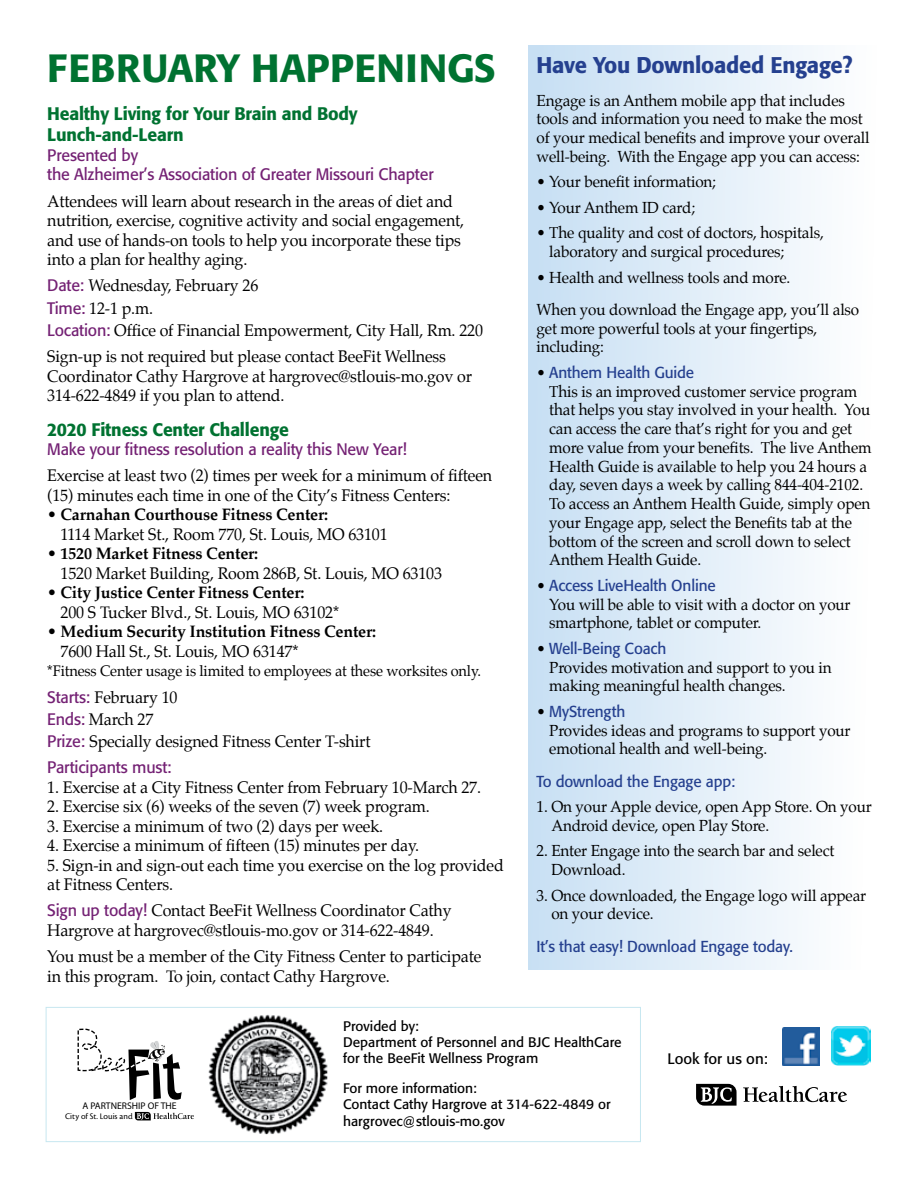
<style>
.page{position:relative;width:918px;height:1188px;background:#fff}
.page>*{position:absolute;margin:0;border:0;box-sizing:border-box;transform-origin:0 0}
.t1{font:500 22.5px "Formata";letter-spacing:-.01em;color:#25408f}
.t2{font:500 18px/21px "Formata";letter-spacing:-.01em;color:#007231}
.t3{font:16.5px/19.5px "Palatino";letter-spacing:-.01em;color:#000}
.t4{font:16.5px/19.5px "Formata";letter-spacing:-.01em;color:#742174}
.t5{font:700 16.5px/19.5px "Palatino";letter-spacing:-.01em;color:#000}
.t6{font:15.75px/18.8px "Palatino";letter-spacing:-.01em;color:#000}
.t7{font:15.75px "Formata";letter-spacing:-.01em;color:#25408f}
.t8{font:15px "Palatino";letter-spacing:-.01em;color:#000}
.t9{font:15px "Formata";color:#000}
.t10{font:13.65px/16.5px "Formata";color:#000}
.t11{font:9.75px "Myriad Pro";color:#000}
.t12{font:8.85px "Cronos MM 408 11";color:#000}
.s1{font-size:39px;color:#007231}
.s2{font-family:"Palatino";color:#000}
.s3{font-family:"Formata";color:#742174}
.s4{font-weight:700}
.s5{font-weight:400}
</style>
<div class="page">
<div style="left:528px;top:45px;width:359px;height:924px;background:linear-gradient(to right,#c7dff3,#fff)"></div>
<div style="left:46px;top:1007px;width:595px;height:135px;border:1px solid #c7e7f0"></div>
<svg style="left:743px;top:1086px;width:104px;height:16px"></svg>
<svg style="left:696px;top:1084px;width:41px;height:22px"></svg>
<img style="left:782px;top:1027px;width:38px;height:38px">
<img style="left:831px;top:1026px;width:39px;height:39px">
<img style="left:208px;top:1014px;width:119px;height:120px">
<svg style="left:78px;top:1029px;width:104px;height:71px"></svg>
<svg style="left:135px;top:1112px;width:59px;height:8px"></svg>
<h1 class="t1" style="left:47px;top:52px;width:807px"><span class="s1">FEBRUARY HAPPENINGS</span> Have You Downloaded Engage?</h1>
<p class="t6" style="left:537px;top:92px;width:335px">Engage is an Anthem mobile app that includes tools and information you need to make the most of your medical benefits and improve your overall well-being. With the Engage app you can access:</p>
<p class="t6" style="left:537px;top:174px;width:181px">• Your benefit information;</p>
<p class="t6" style="left:537px;top:199px;width:160px">• Your Anthem ID card;</p>
<p class="t6" style="left:549px;top:225px;width:276px;text-indent:-13px">• The quality and cost of doctors, hospitals, laboratory and surgical procedures;</p>
<p class="t6" style="left:537px;top:262px;width:324px;line-height:32.2px">• Health and wellness tools and more.<br>When you download the Engage app, you’ll also</p>
<p class="t6" style="left:537px;top:320px;width:282px">get more powerful tools at your fingertips, including:</p>
<p class="t7" style="left:537px;top:363px;width:159px"><span class="s2">•</span> Anthem Health Guide</p>
<p class="t6" style="left:549px;top:383px;width:324px">This is an improved customer service program that helps you stay involved in your health. You can access the care that’s right for you and get more value from your benefits. The live Anthem Health Guide is available to help you 24 hours a day, seven days a week by calling 844-404-2102.<br>To access an Anthem Health Guide, simply open your Engage app, select the Benefits tab at the bottom of the screen and scroll down to select Anthem Health Guide.</p>
<p class="t7" style="left:537px;top:576px;width:181px"><span class="s2">•</span> Access LiveHealth Online</p>
<p class="t6" style="left:549px;top:596px;width:303px">You will be able to visit with a doctor on your smartphone, tablet or computer.</p>
<p class="t7" style="left:537px;top:639px;width:131px"><span class="s2">•</span> Well-Being Coach</p>
<p class="t6" style="left:549px;top:659px;width:284px">Provides motivation and support to you in making meaningful health changes.</p>
<p class="t7" style="left:537px;top:702px;width:90px"><span class="s2">•</span> MyStrength</p>
<p class="t6" style="left:549px;top:722px;width:303px">Provides ideas and programs to support your emotional health and well-being.</p>
<p class="t7" style="left:537px;top:771px;width:200px">To download the Engage app:</p>
<p class="t6" style="left:551px;top:799px;width:322px;text-indent:-15px">1. On your Apple device, open App Store. On your<br>Android device, open Play Store.</p>
<p class="t6" style="left:551px;top:843px;width:285px;text-indent:-15px">2. Enter Engage into the search bar and select<br>Download.</p>
<p class="t6" style="left:551px;top:887px;width:316px;text-indent:-15px">3. Once downloaded, the Engage logo will appear on your device.</p>
<p class="t7" style="left:537px;top:936px;width:258px">It’s that easy! Download Engage today.</p>
<p class="t2" style="left:47px;top:103px;width:312px">Healthy Living for Your Brain and Body<br>Lunch-and-Learn</p>
<p class="t4" style="left:47px;top:145px;width:388px">Presented by<br>the Alzheimer’s Association of Greater Missouri Chapter</p>
<p class="t3" style="left:47px;top:193px;width:419px">Attendees will learn about research in the areas of diet and nutrition, exercise, cognitive activity and social engagement, and use of hands-on tools to help you incorporate these tips into a plan for healthy aging.</p>
<p class="t3" style="left:47px;top:276px;width:437px;line-height:22.2px"><span class="s3">Date:</span> Wednesday, February 26<br><span class="s3">Time:</span> 12-1 p.m.<br><span class="s3">Location:</span> Office of Financial Empowerment, City Hall, Rm. 220</p>
<p class="t3" style="left:47px;top:348px;width:426px">Sign-up is not required but please contact BeeFit Wellness<br>Coordinator Cathy Hargrove at hargrovec@stlouis-mo.gov or<br>314-622-4849 if you plan to attend.</p>
<p class="t2" style="left:47px;top:419px;width:243px">2020 Fitness Center Challenge</p>
<p class="t4" style="left:47px;top:439px;width:361px">Make your fitness resolution a reality this New Year!</p>
<p class="t3" style="left:47px;top:467px;width:447px">Exercise at least two (2) times per week for a minimum of fifteen (15) minutes each time in one of the City’s Fitness Centers:</p>
<p class="t3" style="left:61px;top:506px;width:329px;text-indent:-13px">• <span class="s4">Carnahan Courthouse Fitness Center:<br></span>1114 Market St., Room 770, St. Louis, MO 63101</p>
<p class="t3" style="left:61px;top:545px;width:383px;text-indent:-13px">• <span class="s4">1520 Market Fitness Center:<br></span>1520 Market Building, Room 286B, St. Louis, MO 63103</p>
<p class="t3" style="left:61px;top:584px;width:280px;text-indent:-13px">• <span class="s4">City Justice Center Fitness Center:<br></span>200 S Tucker Blvd., St. Louis, MO 63102*</p>
<p class="t5" style="left:61px;top:623px;width:317px;text-indent:-13px"><span class="s5">•</span> Medium Security Institution Fitness Center:<br><span class="s5">7600 Hall St., St. Louis, MO 63147*</span></p>
<p class="t8" style="left:47px;top:661px;width:435px">*Fitness Center usage is limited to employees at these worksites only.</p>
<p class="t3" style="left:47px;top:687px;width:325px;line-height:22.2px"><span class="s3">Starts:</span> February 10<br><span class="s3">Ends:</span> March 27<br><span class="s3">Prize:</span> Specially designed Fitness Center T-shirt</p>
<p class="t4" style="left:47px;top:758px;width:126px">Participants must:</p>
<p class="t3" style="left:47px;top:779px;width:435px">1. Exercise at a City Fitness Center from February 10-March 27.</p>
<p class="t3" style="left:47px;top:798px;width:384px">2. Exercise six (6) weeks of the seven (7) week program.</p>
<p class="t3" style="left:47px;top:818px;width:337px">3. Exercise a minimum of two (2) days per week.</p>
<p class="t3" style="left:47px;top:837px;width:373px">4. Exercise a minimum of fifteen (15) minutes per day.</p>
<p class="t3" style="left:47px;top:857px;width:458px">5. Sign-in and sign-out each time you exercise on the log provided at Fitness Centers.</p>
<p class="t3" style="left:47px;top:902px;width:406px"><span class="s3">Sign up today!</span> Contact BeeFit Wellness Coordinator Cathy<br>Hargrove at hargrovec@stlouis-mo.gov or 314-622-4849.</p>
<p class="t3" style="left:47px;top:948px;width:436px">You must be a member of the City Fitness Center to participate in this program. To join, contact Cathy Hargrove.</p>
<p class="t11" style="left:82px;top:1100px;width:96px">A PARTNERSHIP OF THE</p>
<p class="t12" style="left:65px;top:1112px;width:69px">City of St. Louis and</p>
<p class="t10" style="left:343px;top:1017px;width:280px">Provided by:<br>Department of Personnel and BJC HealthCare for the BeeFit Wellness Program</p>
<p class="t10" style="left:343px;top:1080px;width:269px">For more information:<br>Contact Cathy Hargrove at 314-622-4849 or hargrovec@ stlouis-mo.gov</p>
<p class="t9" style="left:668px;top:1050px;width:102px">Look for us on:</p>
</div>
